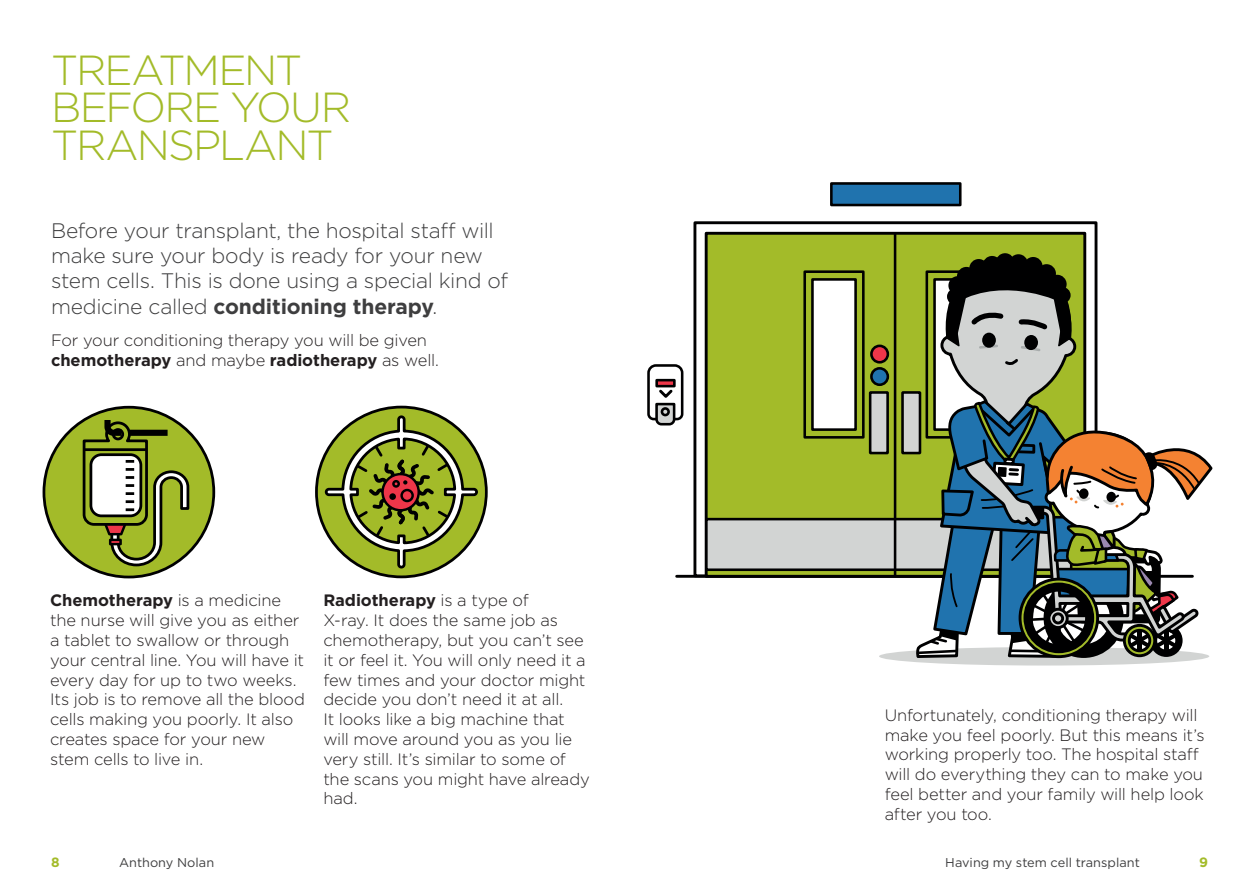
<style>
.page{position:relative;width:1259px;height:893px;background:#fff}
.page>*{position:absolute;margin:0;border:0;box-sizing:border-box;transform-origin:0 0}
.Headings_Light_28pts{font:300 42px/37.8px "Gotham";letter-spacing:-.05em;color:#a3bb29}
.Standfirst_14pt{font:300 21px/25.2px "Gotham";letter-spacing:-.02em;color:#3e3e3f}
.Copy_11pt{font:300 16.5px/19.8px "Gotham";letter-spacing:-.01em;color:#231f20}
.t1{font:700 13.5px "Gotham";color:#a3bb29}
.t2{font:12.75px "Gotham";color:#3e3e3f}
.s1{font-weight:700}
</style>
<div class="page">
<hr style="left:676px;top:575px;width:516px;height:3px;background:#000001">
<svg style="left:703px;top:231px;width:212px;height:347px;background:#9bb229"></svg>
<div style="left:871px;top:368px;width:17px;height:17px;background:#2073ae;border-radius:50%"></div>
<div style="left:870px;top:367px;width:19px;height:19px;border:3px solid #000001;border-radius:50%"></div>
<div style="left:871px;top:346px;width:17px;height:16px;background:#ee3649;border-radius:50%"></div>
<div style="left:870px;top:345px;width:19px;height:19px;border:3px solid #000001;border-radius:50%"></div>
<div style="left:706px;top:519px;width:369px;height:51px;background:#d2d4d3"></div>
<div style="left:705px;top:518px;width:372px;height:53px;border:3px solid #000001"></div>
<div style="left:804px;top:272px;width:59px;height:165px;background:#a3bb29"></div>
<div style="left:803px;top:270px;width:61px;height:169px;border:3px solid #000001"></div>
<div style="left:812px;top:279px;width:43px;height:151px;background:#fff"></div>
<div style="left:811px;top:278px;width:46px;height:153px;border:3px solid #000001"></div>
<div style="left:902px;top:392px;width:18px;height:61px;background:#d2d4d3"></div>
<div style="left:901px;top:391px;width:20px;height:63px;border:3px solid #000001"></div>
<div style="left:870px;top:392px;width:17px;height:61px;background:#d2d4d3"></div>
<div style="left:869px;top:391px;width:20px;height:63px;border:3px solid #000001"></div>
<hr style="left:893px;top:233px;width:3px;height:343px;background:#000001">
<div style="left:879px;top:647px;width:330px;height:18px;background:#d2d4d3;border-radius:50%"></div>
<div style="left:831px;top:183px;width:129px;height:22px;background:#2073ae"></div>
<div style="left:830px;top:182px;width:131px;height:24px;border:3px solid #000001"></div>
<svg style="left:647px;top:364px;width:37px;height:62px"></svg>
<div style="left:662px;top:408px;width:6px;height:7px;background:#d2d4d3;border-radius:50%"></div>
<div style="left:660px;top:407px;width:10px;height:9px;border:3px solid #000001;border-radius:50%"></div>
<svg style="left:915px;top:182px;width:298px;height:484px"></svg>
<svg style="left:316px;top:407px;width:170px;height:170px"></svg>
<svg style="left:323px;top:414px;width:156px;height:156px"></svg>
<div style="left:44px;top:407px;width:170px;height:170px;background:#a3bb29;border-radius:50%"></div>
<svg style="left:81px;top:414px;width:110px;height:154px"></svg>
<p class="Headings_Light_28pts" style="left:51px;top:50px;width:302px">TREATMENT<br>BEFORE YOUR<br>TRANSPLANT</p>
<p class="Standfirst_14pt" style="left:51px;top:217px;width:458px">Before your transplant, the hospital staff will make sure your body is ready for your new stem cells. This is done using a special kind of medicine called <span class="s1">conditioning therapy</span>.</p>
<p class="Copy_11pt" style="left:51px;top:330px;width:389px">For your conditioning therapy you will be given <span class="s1">chemotherapy</span> and maybe <span class="s1">radiotherapy</span> as well.</p>
<p class="Copy_11pt" style="left:50px;top:590px;width:256px"><span class="s1">Chemotherapy</span> is a medicine the nurse will give you as either a tablet to swallow or through your central line. You will have it every day for up to two weeks.<br>Its job is to remove all the blood cells making you poorly. It also creates space for your new stem cells to live in.</p>
<p class="Copy_11pt" style="left:323px;top:590px;width:268px"><span class="s1">Radiotherapy</span> is a type of<br>X-ray. It does the same job as chemotherapy, but you can’t see it or feel it. You will only need it a few times and your doctor might decide you don’t need it at all.<br>It looks like a big machine that will move around you as you lie very still. It’s similar to some of the scans you might have already had.</p>
<p class="Copy_11pt" style="left:884px;top:705px;width:321px">Unfortunately, conditioning therapy will make you feel poorly. But this means it’s working properly too. The hospital staff will do everything they can to make you feel better and your family will help look after you too.</p>
<p class="t1" style="left:51px;top:854px;width:10px">8</p>
<p class="t2" style="left:119px;top:855px;width:97px">Anthony Nolan</p>
<p class="t2" style="left:945px;top:855px;width:196px">Having my stem cell transplant</p>
<p class="t1" style="left:1199px;top:854px;width:10px">9</p>
</div>
